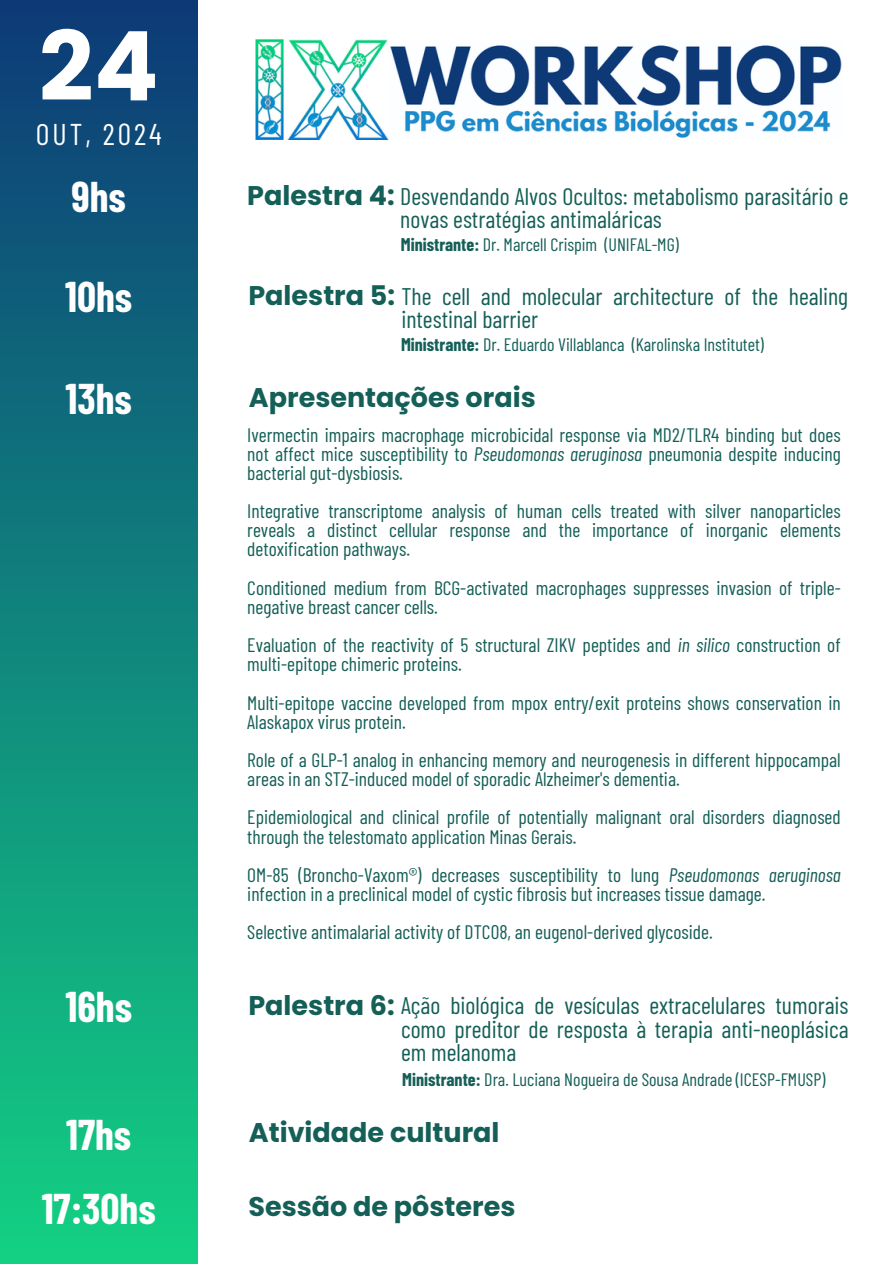
<style>
.page{position:relative;width:894px;height:1264px;background:#fff}
.page>*{position:absolute;margin:0;border:0;box-sizing:border-box;transform-origin:0 0}
.t1{font:700 96px "Poppins";color:#fff}
.t2{font:700 42px "Barlow Condensed";color:#fefefe}
.t3{font:30px "Barlow Condensed";letter-spacing:.1em;color:#fefefe}
.t4{font:700 27px "Poppins";color:#145f57}
.t5{font:24px/23.7px "Barlow Condensed";color:#145f57}
.t6{font:19.5px/19.2px "Barlow Condensed";color:#145f57}
.t7{font:18px "Barlow Condensed";color:#145f57}
.s1{font-weight:700}
.s2{font-style:italic}
</style>
<div class="page">
<img style="left:255px;top:39px;width:587px;height:100px">
<div style="left:0;top:0;width:197px;height:1262px;background:linear-gradient(to bottom,#0d3a77,#13d183)"></div>
<h2 class="t1" style="left:39px;top:0;width:121px">24</h2>
<h1 class="t3" style="left:36px;top:115px;width:127px">OUT, 2024</h1>
<h1 class="t2" style="left:71px;top:170px;width:56px">9hs</h1>
<h3 class="t2" style="left:65px;top:270px;width:69px">10hs</h3>
<h1 class="t2" style="left:65px;top:372px;width:68px">13hs</h1>
<h1 class="t2" style="left:65px;top:980px;width:68px">16hs</h1>
<h1 class="t4" style="left:247px;top:176px;width:149px">Palestra 4:</h1>
<h1 class="t5" style="left:400px;top:183px;width:449px">Desvendando Alvos Ocultos: metabolismo parasitário e novas estratégias antimaláricas</h1>
<p class="t7" style="left:401px;top:233px;width:279px"><span class="s1">Ministrante:</span> Dr. Marcell Crispim (UNIFAL-MG)</p>
<h3 class="t4" style="left:248px;top:276px;width:148px">Palestra 5:</h3>
<h4 class="t5" style="left:401px;top:283px;width:448px">The cell and molecular architecture of the healing intestinal barrier</h4>
<p class="t7" style="left:401px;top:333px;width:364px"><span class="s1">Ministrante:</span> Dr. Eduardo Villablanca (Karolinska Institutet)</p>
<h4 class="t4" style="left:249px;top:378px;width:288px">Apresentações orais</h4>
<p class="t6" style="left:247px;top:424px;width:594px;text-align:justify">Ivermectin impairs macrophage microbicidal response via MD2/TLR4 binding but does not affect mice susceptibility to <span class="s2">Pseudomonas aeruginosa</span> pneumonia despite inducing bacterial gut-dysbiosis.</p>
<p class="t6" style="left:247px;top:501px;width:594px;text-align:justify">Integrative transcriptome analysis of human cells treated with silver nanoparticles reveals a distinct cellular response and the importance of inorganic elements detoxification pathways.</p>
<p class="t6" style="left:247px;top:577px;width:594px">Conditioned medium from BCG-activated macrophages suppresses invasion of triple&shy;negative breast cancer cells.</p>
<p class="t6" style="left:247px;top:634px;width:594px">Evaluation of the reactivity of 5 structural ZIKV peptides and <span class="s2">in silico</span> construction of multi-epitope chimeric proteins.</p>
<p class="t6" style="left:247px;top:692px;width:594px">Multi-epitope vaccine developed from mpox entry/exit proteins shows conservation in<br>Alaskapox virus protein.</p>
<p class="t6" style="left:247px;top:749px;width:594px">Role of a GLP-1 analog in enhancing memory and neurogenesis in different hippocampal areas in an STZ-induced model of sporadic Alzheimer's dementia.</p>
<h3 class="t6" style="left:247px;top:807px;width:594px">Epidemiological and clinical profile of potentially malignant oral disorders diagnosed through the telestomato application Minas Gerais.</h3>
<h4 class="t6" style="left:247px;top:864px;width:594px">OM-85 (Broncho-Vaxom®) decreases susceptibility to lung <span class="s2">Pseudomonas aeruginosa </span>infection in a preclinical model of cystic fibrosis but increases tissue damage.</h4>
<p class="t6" style="left:247px;top:921px;width:467px">Selective antimalarial activity of DTC08, an eugenol-derived glycoside.</p>
<p class="t4" style="left:248px;top:986px;width:148px">Palestra 6:</p>
<p class="t5" style="left:401px;top:992px;width:449px;text-align:justify">Ação biológica de vesículas extracelulares tumorais como preditor de resposta à terapia anti-neoplásica em melanoma</p>
<h3 class="t7" style="left:402px;top:1068px;width:424px"><span class="s1">Ministrante:</span> Dra. Luciana Nogueira de Sousa Andrade (ICESP-FMUSP)</h3>
<p class="t2" style="left:66px;top:1107px;width:67px">17hs</p>
<p class="t4" style="left:249px;top:1114px;width:252px">Atividade cultural</p>
<h3 class="t2" style="left:42px;top:1181px;width:115px">17:30hs</h3>
<h3 class="t4" style="left:248px;top:1188px;width:268px">Sessão de pôsteres</h3>
</div>
